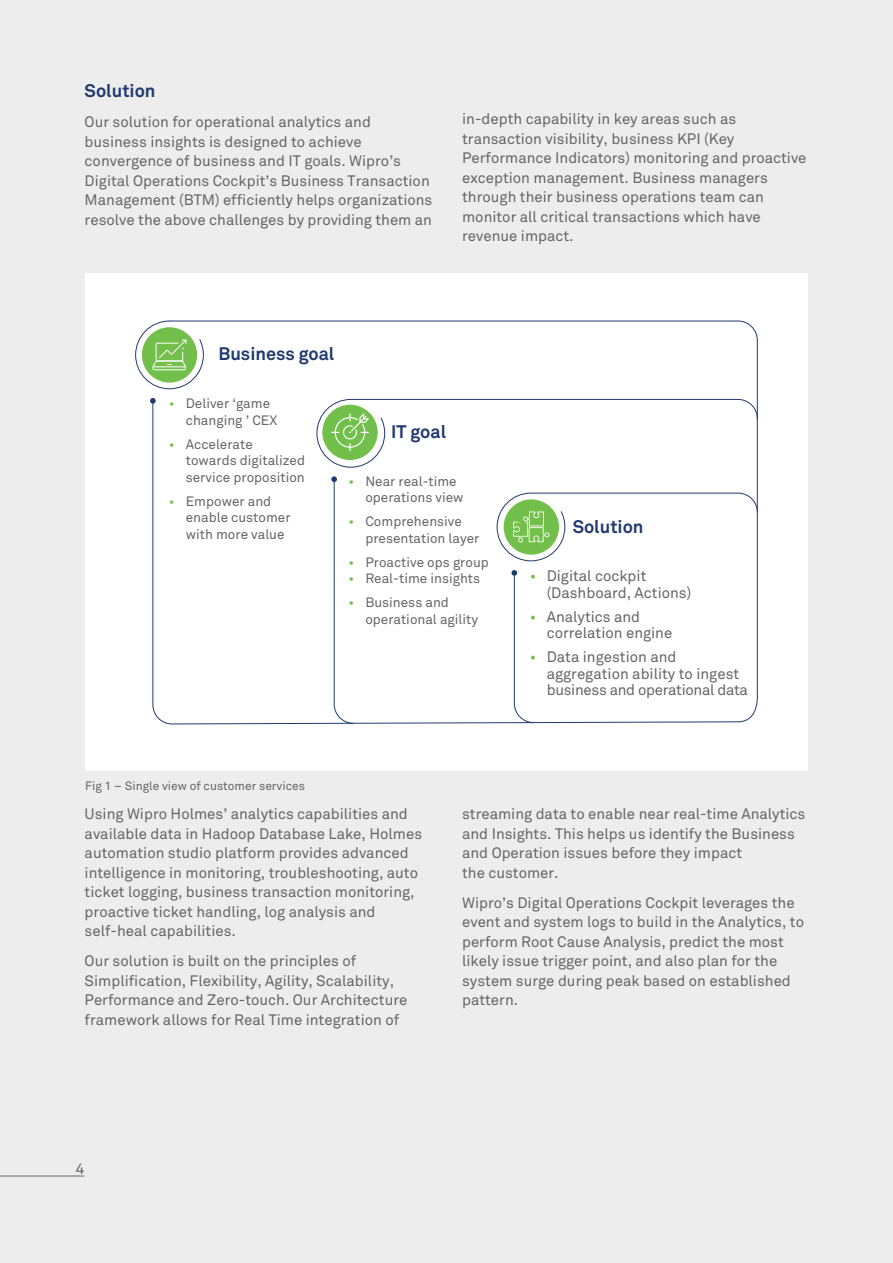
<style>
.page{position:relative;width:893px;height:1263px;background:#ededed}
.page>*{position:absolute;margin:0;border:0;box-sizing:border-box;transform-origin:0 0}
.t1{font:700 18px "Wipro Akkurat";color:#203a6f}
.t2{font:15px/19.5px "Wipro Akkurat";color:#656565}
.t3{font:13.5px/16.5px "Wipro Akkurat";color:#656565}
.t4{font:12px "Wipro Akkurat";color:#656565}
.s1{color:#72c04b}
</style>
<div class="page">
<hr style="left:0;top:1176px;width:84px;height:1px;background:#656565">
<div style="left:85px;top:274px;width:723px;height:497px;background:#fff"></div>
<svg style="left:152px;top:320px;width:606px;height:405px"></svg>
<svg style="left:150px;top:398px;width:6px;height:6px"></svg>
<svg style="left:331px;top:476px;width:23px;height:248px"></svg>
<svg style="left:511px;top:570px;width:23px;height:153px"></svg>
<svg style="left:496px;top:492px;width:262px;height:70px"></svg>
<svg style="left:135px;top:320px;width:69px;height:70px"></svg>
<svg style="left:316px;top:399px;width:442px;height:69px"></svg>
<p class="t1" style="left:85px;top:80px;width:72px">Solution</p>
<p class="t2" style="left:85px;top:112px;width:349px">Our solution for operational analytics and business insights is designed to achieve convergence of business and IT goals. Wipro’s Digital Operations Cockpit’s Business Transaction Management (BTM) efficiently helps organizations resolve the above challenges by providing them an</p>
<p class="t2" style="left:462px;top:109px;width:346px">in-depth capability in key areas such as transaction visibility, business KPI (Key Performance Indicators) monitoring and proactive exception management. Business managers through their business operations team can monitor all critical transactions which have revenue impact.</p>
<p class="t1" style="left:218px;top:343px;width:118px">Business goal</p>
<p class="t3" style="left:186px;top:395px;width:93px;text-indent:-17px"><span class="s1">•</span> Deliver ‘game changing ’ CEX</p>
<p class="t3" style="left:186px;top:436px;width:121px;text-indent:-17px"><span class="s1">•</span> Accelerate towards digitalized service proposition</p>
<p class="t3" style="left:186px;top:493px;width:106px;text-indent:-17px"><span class="s1">•</span> Empower and enable customer with more value</p>
<p class="t4" style="left:85px;top:779px;width:221px">Fig 1 – Single view of customer services</p>
<p class="t1" style="left:391px;top:420px;width:56px">IT goal</p>
<p class="t3" style="left:365px;top:473px;width:100px;text-indent:-17px"><span class="s1">•</span> Near real-time operations view</p>
<p class="t3" style="left:365px;top:513px;width:116px;text-indent:-17px"><span class="s1">•</span> Comprehensive presentation layer</p>
<p class="t3" style="left:348px;top:554px;width:142px"><span class="s1">•</span> Proactive ops group</p>
<p class="t3" style="left:348px;top:570px;width:133px"><span class="s1">•</span> Real-time insights</p>
<p class="t3" style="left:365px;top:594px;width:114px;text-indent:-17px"><span class="s1">•</span> Business and operational agility</p>
<p class="t1" style="left:573px;top:515px;width:72px">Solution</p>
<p class="t2" style="left:547px;top:568px;width:146px;line-height:16.5px;text-indent:-17px"><span class="s1">•</span> Digital cockpit (Dashboard, Actions)</p>
<p class="t2" style="left:547px;top:608px;width:127px;line-height:16.5px;text-indent:-17px"><span class="s1">•</span> Analytics and correlation engine</p>
<p class="t2" style="left:547px;top:649px;width:203px;line-height:16.5px;text-indent:-17px"><span class="s1">•</span> Data ingestion and aggregation ability to ingest business and operational data</p>
<p class="t2" style="left:85px;top:804px;width:339px">Using Wipro Holmes’ analytics capabilities and available data in Hadoop Database Lake, Holmes automation studio platform provides advanced intelligence in monitoring, troubleshooting, auto ticket logging, business transaction monitoring, proactive ticket handling, log analysis and self-heal capabilities.</p>
<p class="t2" style="left:85px;top:951px;width:324px">Our solution is built on the principles of Simplification, Flexibility, Agility, Scalability, Performance and Zero-touch. Our Architecture framework allows for Real Time integration of</p>
<p class="t2" style="left:462px;top:804px;width:345px">streaming data to enable near real-time Analytics and Insights. This helps us identify the Business and Operation issues before they impact<br>the customer.</p>
<p class="t2" style="left:462px;top:893px;width:343px">Wipro’s Digital Operations Cockpit leverages the event and system logs to build in the Analytics, to perform Root Cause Analysis, predict the most likely issue trigger point, and also plan for the system surge during peak based on established pattern.</p>
<p class="t2" style="left:76px;top:1159px;width:10px">4</p>
</div>
